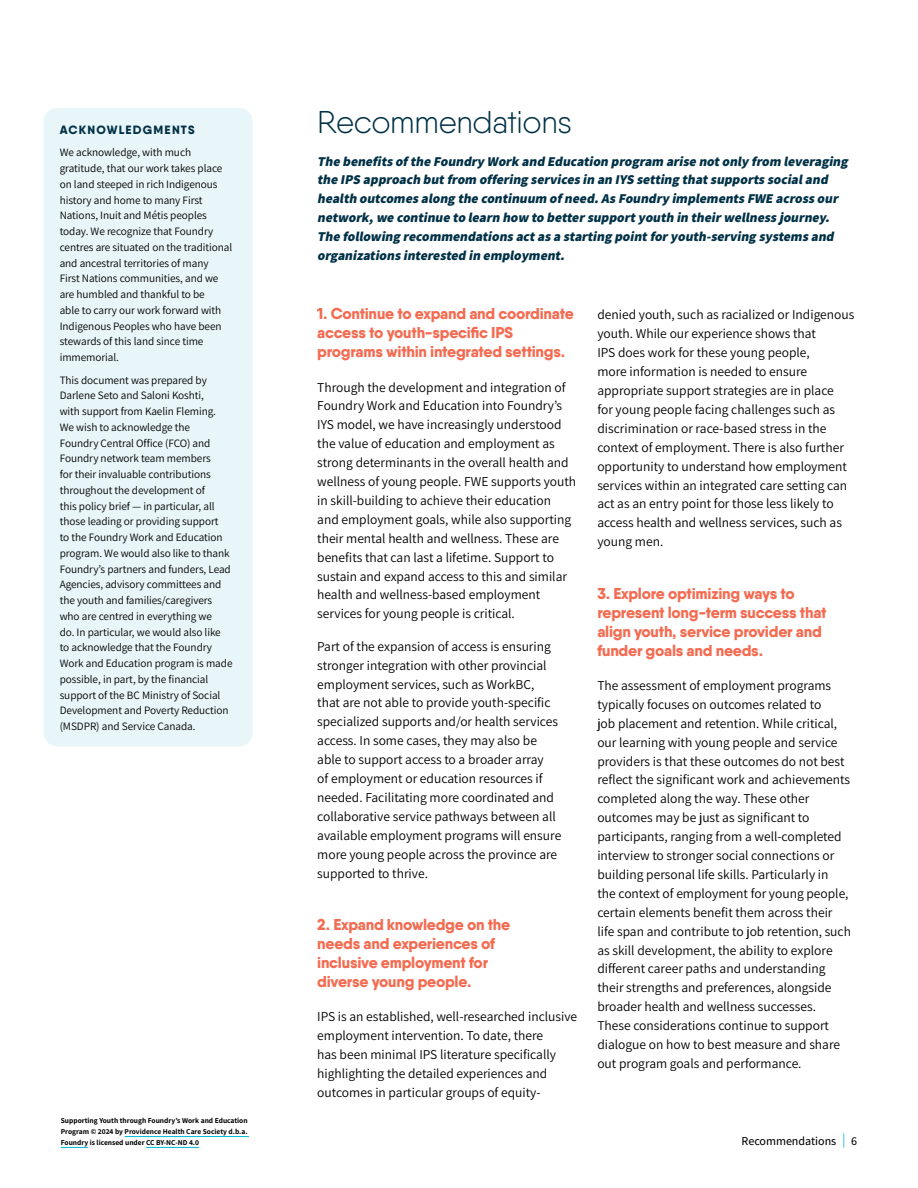
<style>
.page{position:relative;width:918px;height:1188px;background:#fff}
.page>*{position:absolute;margin:0;border:0;box-sizing:border-box;transform-origin:0 0}
.t1{font:300 31.5px "Qanelas Soft";letter-spacing:-.015em;color:#003146}
.t2{font:800 15.75px/18.9px "Qanelas Soft";letter-spacing:-.015em;color:#f36c52}
.t3{font:13.5px/18.9px "Assistant";color:#000}
.t4{font:italic 800 13.5px/18.9px "Assistant";color:#003146}
.t5{font:500 12px "Assistant";color:#000}
.t6{font:800 12px "Qanelas Soft";letter-spacing:.1em;color:#003146}
.t7{font:11.25px/15.8px "Assistant";letter-spacing:-.005em;color:#000}
.t8{font:700 7.5px/10.8px "Assistant";color:#000;text-align:justify}
.s1{font-size:14.4px;color:#00bcda}
</style>
<div class="page">
<hr style="left:125px;top:1136px;width:124px;height:1px;background:#00bcda">
<svg style="left:61px;top:1147px;width:27px;height:1px"></svg>
<hr style="left:146px;top:1147px;width:53px;height:1px;background:#00bcda">
<div style="left:44px;top:108px;width:209px;height:638px;background:#e9f6f9;border-radius:14px"></div>
<p class="t6" style="left:60px;top:122px;width:137px">ACKNOWLEDGMENTS</p>
<p class="t7" style="left:60px;top:144px;width:174px">We acknowledge, with much gratitude, that our work takes place on land steeped in rich Indigenous history and home to many First<br>Nations, Inuit and Métis peoples today. We recognize that Foundry centres are situated on the traditional and ancestral territories of many<br>First Nations communities, and we are humbled and thankful to be<br>able to carry our work forward with<br>Indigenous Peoples who have been stewards of this land since time immemorial.</p>
<p class="t7" style="left:60px;top:371px;width:174px">This document was prepared by Darlene Seto and Saloni Koshti,<br>with support from Kaelin Fleming.<br>We wish to acknowledge the<br>Foundry Central Office (FCO) and Foundry network team members<br>for their invaluable contributions throughout the development of<br>this policy brief — in particular, all those leading or providing support<br>to the Foundry Work and Education program. We would also like to thank Foundry’s partners and funders, Lead Agencies, advisory committees and the youth and families/caregivers who are centred in everything we<br>do. In particular, we would also like to acknowledge that the Foundry Work and Education program is made possible, in part, by the financial support of the BC Ministry of Social Development and Poverty Reduction (MSDPR) and Service Canada.</p>
<p class="t8" style="left:61px;top:1115px;width:188px">Supporting Youth through Foundry’s Work and Education Program © 2024 by Providence Health Care Society d.b.a.<br>Foundry is licensed under CC BY-NC-ND 4.0</p>
<h1 class="t1" style="left:317px;top:103px;width:256px">Recommendations</h1>
<p class="t4" style="left:317px;top:151px;width:535px">The benefits ofthe Foundry Work and Education program arise notonly from leveraging the IPS approach butfrom offering services in an IYS setting thatsupports socialand health outcomes along the continuum ofneed.As Foundry implements FWE across our network,we continue to learn how to better supportyouth in their wellness journey.<br>The following recommendations actas a starting pointfor youth-serving systems and organizations interested in employment.</p>
<p class="t2" style="left:317px;top:304px;width:258px">1. Continue to expand and coordinate access to youth-specific IPS programs within integrated settings.</p>
<p class="t3" style="left:317px;top:377px;width:260px">Through the development and integration of Foundry Work and Education into Foundry’s IYS model, we have increasingly understood the value of education and employment as strong determinants in the overall health and wellness of young people. FWE supports youth in skill-building to achieve their education<br>and employment goals, while also supporting their mental health and wellness. These are benefits that can last a lifetime. Support to sustain and expand access to this and similar health and wellness-based employment services for young people is critical.</p>
<p class="t3" style="left:317px;top:636px;width:246px">Part of the expansion of access is ensuring stronger integration with other provincial employment services, such as WorkBC,<br>that are not able to provide youth-specific specialized supports and/or health services access. In some cases, they may also be able to support access to a broader array<br>of employment or education resources if needed. Facilitating more coordinated and collaborative service pathways between all available employment programs will ensure more young people across the province are supported to thrive.</p>
<p class="t2" style="left:317px;top:915px;width:195px">2. Expand knowledge on the needs and experiences of inclusive employment for diverse young people.</p>
<p class="t3" style="left:317px;top:1007px;width:261px">IPS is an established, well-researched inclusive employment intervention. To date, there<br>has been minimal IPS literature specifically highlighting the detailed experiences and outcomes in particular groups of equity-</p>
<p class="t3" style="left:597px;top:305px;width:259px">denied youth, such as racialized or Indigenous youth. While our experience shows that<br>IPS does work for these young people,<br>more information is needed to ensure appropriate support strategies are in place<br>for young people facing challenges such as discrimination or race-based stress in the context of employment. There is also further opportunity to understand how employment services within an integrated care setting can act as an entry point for those less likely to access health and wellness services, such as young men.</p>
<p class="t2" style="left:597px;top:584px;width:231px">3. Explore optimizing ways to represent long-term success that align youth, service provider and funder goals and needs.</p>
<p class="t3" style="left:597px;top:675px;width:255px">The assessment of employment programs typically focuses on outcomes related to<br>job placement and retention. While critical, our learning with young people and service providers is that these outcomes do not best reflect the significant work and achievements completed along the way. These other outcomes may be just as significant to participants, ranging from a well-completed interview to stronger social connections or building personal life skills. Particularly in<br>the context of employment for young people, certain elements benefit them across their life span and contribute to job retention, such as skill development, the ability to explore different career paths and understanding their strengths and preferences, alongside broader health and wellness successes.<br>These considerations continue to support dialogue on how to best measure and share out program goals and performance.</p>
<p class="t5" style="left:742px;top:1133px;width:117px">Recommendations <span class="s1">|</span> 6</p>
</div>
